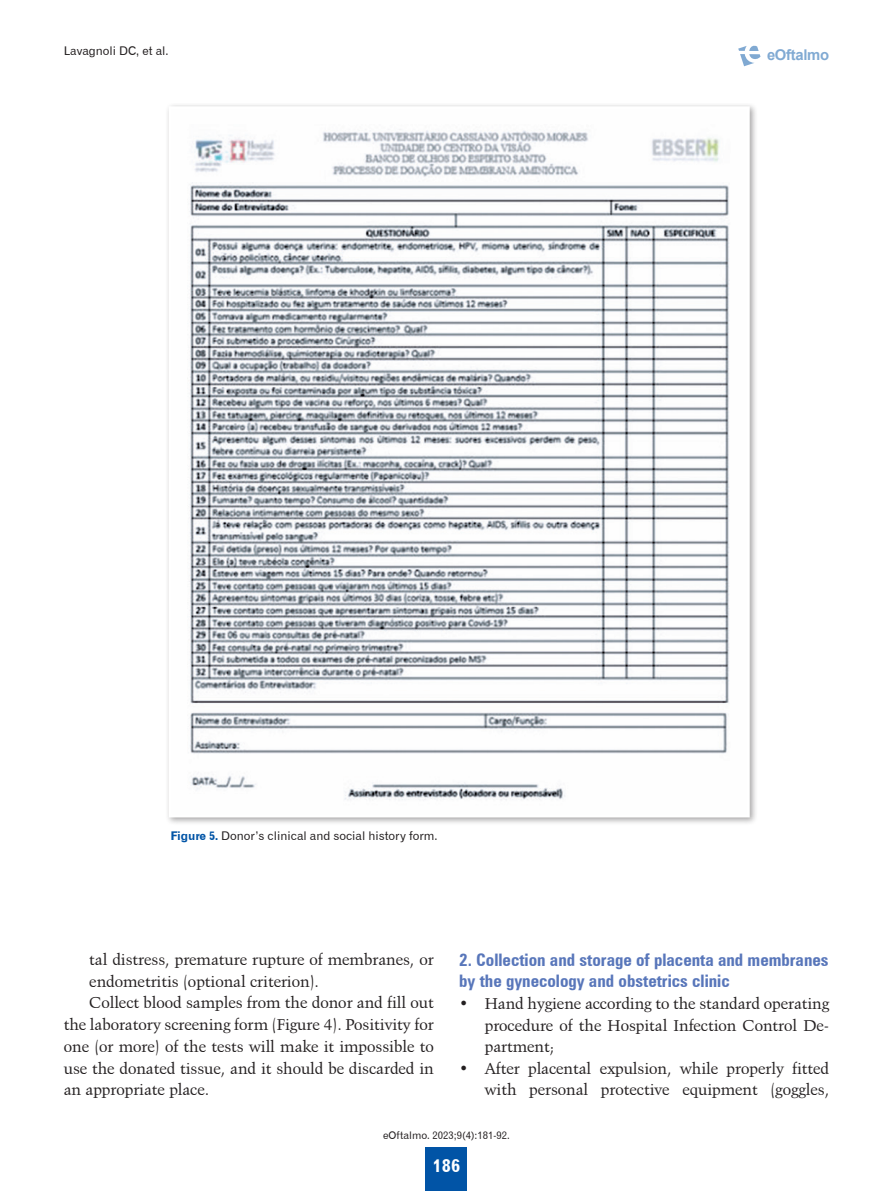
<style>
.page{position:relative;width:893px;height:1191px;background:#fff}
.page>*{position:absolute;margin:0;border:0;box-sizing:border-box;transform-origin:0 0}
.t1{font:18px "Gothic 720 BT Bold B";color:#fff}
.t2{font:700 condensed 17.25px/21.6px "Zurich BT";color:#5876ba}
.t3{font:15.75px/21.6px "Kuenstler 480 BT";color:#231f20;text-align:justify}
.t4{font:700 14.85px "Arial";letter-spacing:-.02em;color:#0154a6}
.t5{font:12px "Gothic 720 BT Roman B";color:#231f20}
.t6{font:10.5px "Gothic 720 BT Roman B";color:#231f20}
.s1{font-family:"Gothic 720 BT Bold B";color:#0154a6}
</style>
<div class="page">
<div style="left:426px;top:1147px;width:41px;height:44px;background:#0154a6"></div>
<svg style="left:738px;top:45px;width:22px;height:21px"></svg>
<div style="left:165px;top:103px;width:593px;height:722px;background:#231f20;opacity:.4"></div>
<img style="left:173px;top:110px;width:573px;height:703px">
<p class="t5" style="left:64px;top:43px;width:106px">Lavagnoli DC, et al.</p>
<p class="t4" style="left:767px;top:44px;width:64px">eOftalmo</p>
<p class="t5" style="left:170px;top:828px;width:269px"><span class="s1">Figure 5.</span> Donor’s clinical and social history form.</p>
<p class="t3" style="left:89px;top:948px;width:346px">tal distress, premature rupture of membranes, or</p>
<p class="t3" style="left:89px;top:970px;width:231px">endometritis (optional criterion).</p>
<p class="t3" style="left:89px;top:991px;width:346px">Collect blood samples from the donor and fill out</p>
<p class="t3" style="left:64px;top:1013px;width:371px">the laboratory screening form (Figure 4). Positivity for</p>
<p class="t3" style="left:64px;top:1035px;width:371px">one (or more) of the tests will make it impossible to</p>
<p class="t3" style="left:64px;top:1057px;width:371px">use the donated tissue, and it should be discarded in</p>
<p class="t3" style="left:64px;top:1078px;width:147px">an appropriate place.</p>
<p class="t2" style="left:459px;top:948px;width:371px">2. Collection and storage of placenta and membranes by the gynecology and obstetrics clinic</p>
<p class="t3" style="left:485px;top:992px;width:346px;text-indent:-26px">• Hand hygiene according to the standard operating procedure of the Hospital Infection Control De&shy;partment;</p>
<p class="t3" style="left:459px;top:1057px;width:371px;text-align:right">• After placental expulsion, while properly fitted with personal protective equipment (goggles,</p>
<p class="t6" style="left:383px;top:1129px;width:128px">eOftalmo. 2023;9(4):181-92.</p>
<p class="t1" style="left:433px;top:1154px;width:29px">186</p>
</div>
